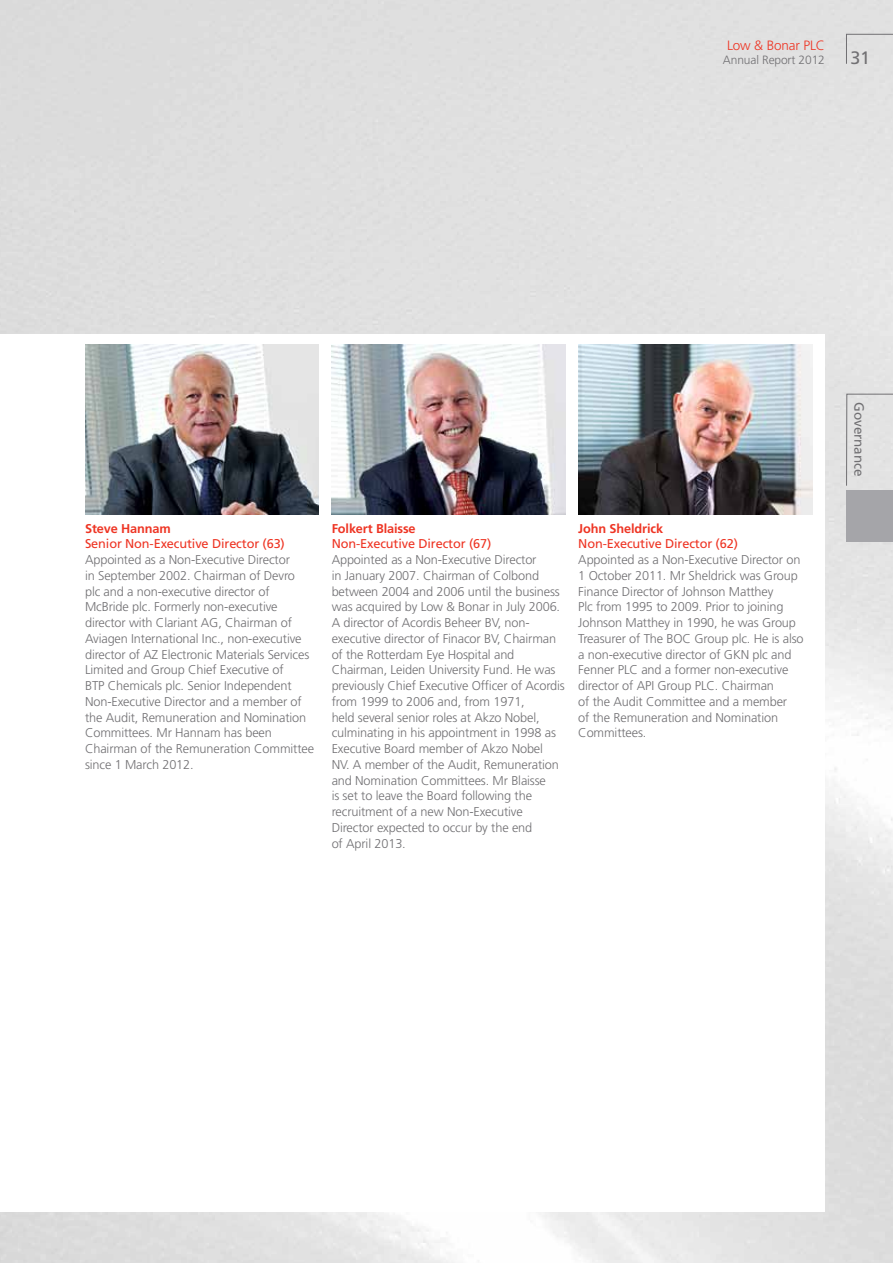
<style>
.page{position:relative;width:893px;height:1263px;background:#fff}
.page>*{position:absolute;margin:0;border:0;box-sizing:border-box;transform-origin:0 0}
.t1{font:18px "Frutiger LT Std";color:#717073}
.t2{font:300 13.5px "Frutiger LT Std";letter-spacing:-.01em;color:#ee3524}
.t3{font:13.5px "Frutiger LT Std";letter-spacing:-.01em;color:#717073}
.t4{font:300 12.75px/15.8px "Frutiger LT Std";letter-spacing:-.01em;color:#717073}
.t5{font:12.75px "Frutiger LT Std";letter-spacing:-.01em;color:#ee3524}
.t6{font:700 12.75px "Frutiger LT Std";letter-spacing:-.01em;color:#ee3524}
.t7{font:300 12px "Frutiger LT Std";letter-spacing:-.01em;color:#717073}
</style>
<div class="page">
<div style="left:846px;top:490px;width:47px;height:51px;background:#a5a5a9"></div>
<div style="left:846px;top:394px;width:47px;height:92px;background:#e3e3e3"></div>
<svg style="left:846px;top:34px;width:47px;height:30px"></svg>
<img style="left:578px;top:344px;width:234px;height:170px">
<img style="left:85px;top:344px;width:234px;height:170px">
<img style="left:332px;top:344px;width:234px;height:170px">
<p class="t2" style="left:727px;top:38px;width:99px">Low &amp; Bonar PLC</p>
<p class="t7" style="left:723px;top:53px;width:104px">Annual Report 2012</p>
<h1 class="t1" style="left:850px;top:47px;width:21px">31</h1>
<p class="t6" style="left:85px;top:521px;width:87px">Steve Hannam</p>
<p class="t5" style="left:85px;top:536px;width:201px">Senior Non-Executive Director (63)</p>
<p class="t4" style="left:85px;top:552px;width:231px">Appointed as a Non-Executive Director<br>in September 2002. Chairman of Devro<br>plc and a non-executive director of McBride plc. Formerly non-executive director with Clariant AG, Chairman of Aviagen International Inc., non-executive director of AZ Electronic Materials Services Limited and Group Chief Executive of<br>BTP Chemicals plc. Senior Independent Non-Executive Director and a member of the Audit, Remuneration and Nomination Committees. Mr Hannam has been Chairman of the Remuneration Committee since 1 March 2012.</p>
<p class="t6" style="left:332px;top:521px;width:85px">Folkert Blaisse</p>
<p class="t5" style="left:332px;top:536px;width:161px">Non-Executive Director (67)</p>
<p class="t4" style="left:332px;top:552px;width:235px">Appointed as a Non-Executive Director<br>in January 2007. Chairman of Colbond between 2004 and 2006 until the business was acquired by Low &amp; Bonar in July 2006.<br>A director of Acordis Beheer BV, non&shy;executive director of Finacor BV, Chairman of the Rotterdam Eye Hospital and Chairman, Leiden University Fund. He was previously Chief Executive Officer of Acordis from 1999 to 2006 and, from 1971,<br>held several senior roles at Akzo Nobel, culminating in his appointment in 1998 as Executive Board member of Akzo Nobel<br>NV. A member of the Audit, Remuneration and Nomination Committees. Mr Blaisse<br>is set to leave the Board following the recruitment of a new Non-Executive Director expected to occur by the end<br>of April 2013.</p>
<p class="t6" style="left:578px;top:521px;width:86px">John Sheldrick</p>
<p class="t5" style="left:578px;top:536px;width:161px">Non-Executive Director (62)</p>
<p class="t4" style="left:578px;top:552px;width:227px">Appointed as a Non-Executive Director on 1 October 2011. Mr Sheldrick was Group Finance Director of Johnson Matthey<br>Plc from 1995 to 2009. Prior to joining Johnson Matthey in 1990, he was Group Treasurer of The BOC Group plc. He is also a non-executive director of GKN plc and Fenner PLC and a former non-executive director of API Group PLC. Chairman<br>of the Audit Committee and a member<br>of the Remuneration and Nomination Committees.</p>
<p class="t3" style="left:867px;top:402px;width:75px;rotate:90deg">Governance</p>
</div>
